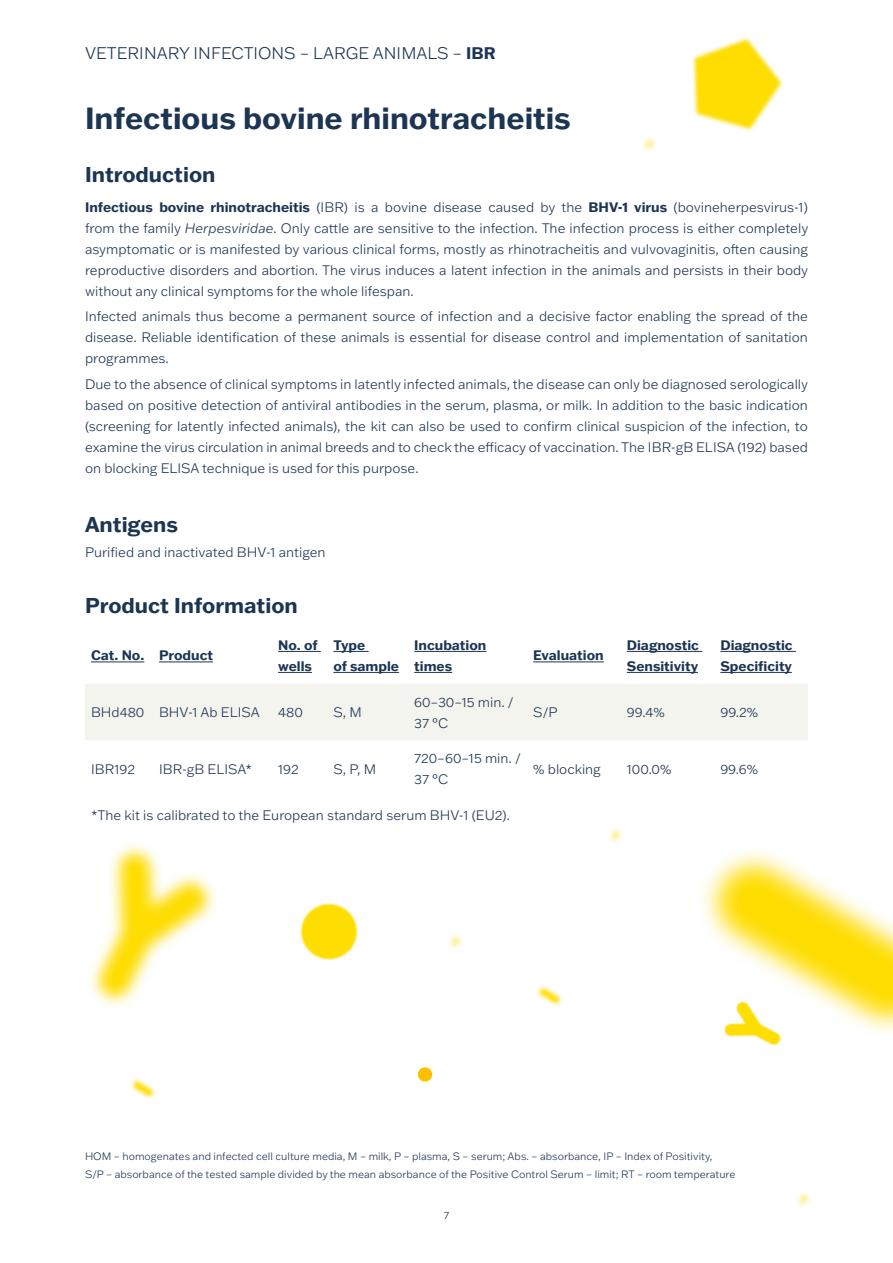
<style>
.page{position:relative;width:893px;height:1263px;background:#fff}
.page>*{position:absolute;margin:0;border:0;box-sizing:border-box;transform-origin:0 0}
.t1{font:700 30px "Franklin Gothic ATF";color:#1c3553}
.t2{font:700 21px "Franklin Gothic ATF";color:#1c3553}
.t3{font:300 16.5px "Franklin Gothic ATF";color:#1c3553}
.t4{font:300 13.5px/21px "Franklin Gothic ATF";color:#1c3553;text-align:justify}
.t5{font:700 13.5px/21px "Franklin Gothic ATF";color:#1c3553}
.t6{font:300 10.5px/18px "Franklin Gothic ATF";color:#1c3553}
.s1{font-weight:700}
.s2{font-style:italic}
</style>
<div class="page">
<svg style="left:418px;top:1068px;width:14px;height:13px"></svg>
<div style="left:418px;top:1067px;width:14px;height:14px;background:#fdbf00;border-radius:50%"></div>
<svg style="left:449px;top:934px;width:13px;height:15px"></svg>
<svg style="left:452px;top:937px;width:7px;height:9px"></svg>
<svg style="left:130px;top:1078px;width:26px;height:21px"></svg>
<svg style="left:133px;top:1081px;width:20px;height:15px"></svg>
<svg style="left:609px;top:828px;width:13px;height:15px"></svg>
<svg style="left:613px;top:831px;width:7px;height:9px"></svg>
<svg style="left:537px;top:986px;width:26px;height:20px"></svg>
<svg style="left:540px;top:988px;width:20px;height:15px"></svg>
<svg style="left:797px;top:1192px;width:13px;height:15px"></svg>
<svg style="left:801px;top:1194px;width:7px;height:10px"></svg>
<svg style="left:643px;top:137px;width:13px;height:15px"></svg>
<svg style="left:646px;top:140px;width:7px;height:9px"></svg>
<svg style="left:300px;top:903px;width:58px;height:57px"></svg>
<svg style="left:302px;top:904px;width:54px;height:54px;background:#fedd04"></svg>
<svg style="left:692px;top:37px;width:91px;height:94px"></svg>
<svg style="left:695px;top:40px;width:86px;height:89px"></svg>
<svg style="left:90px;top:844px;width:125px;height:162px"></svg>
<svg style="left:97px;top:854px;width:110px;height:144px"></svg>
<svg style="left:703px;top:851px;width:85px;height:83px"></svg>
<svg style="left:714px;top:862px;width:179px;height:183px"></svg>
<div style="left:85px;top:684px;width:723px;height:56px;background:#f4f4ee"></div>
<hr style="left:91px;top:662px;width:53px;height:1px;background:#1c3553">
<hr style="left:159px;top:662px;width:54px;height:1px;background:#1c3553">
<hr style="left:278px;top:651px;width:43px;height:1px;background:#1c3553">
<hr style="left:278px;top:672px;width:34px;height:1px;background:#1c3553">
<hr style="left:333px;top:651px;width:36px;height:1px;background:#1c3553">
<hr style="left:333px;top:672px;width:66px;height:1px;background:#1c3553">
<hr style="left:414px;top:651px;width:72px;height:1px;background:#1c3553">
<hr style="left:414px;top:672px;width:38px;height:1px;background:#1c3553">
<hr style="left:533px;top:662px;width:71px;height:1px;background:#1c3553">
<hr style="left:627px;top:651px;width:75px;height:1px;background:#1c3553">
<hr style="left:627px;top:672px;width:71px;height:1px;background:#1c3553">
<hr style="left:720px;top:651px;width:76px;height:1px;background:#1c3553">
<hr style="left:720px;top:672px;width:72px;height:1px;background:#1c3553">
<p class="t3" style="left:85px;top:43px;width:412px">VETERINARY INFECTIONS – LARGE ANIMALS – <span class="s1">IBR</span></p>
<h1 class="t1" style="left:85px;top:98px;width:487px">Infectious bovine rhinotracheitis</h1>
<h2 class="t2" style="left:85px;top:161px;width:132px">Introduction</h2>
<p class="t4" style="left:85px;top:196px;width:725px"><span class="s1">Infectious bovine rhinotracheitis</span> (IBR) is a bovine disease caused by the <span class="s1">BHV-1 virus</span> (bovineherpesvirus-1) from the family <span class="s2">Herpesviridae</span>. Only cattle are sensitive to the infection. The infection process is either completely asymptomatic or is manifested by various clinical forms, mostly as rhinotracheitis and vulvovaginitis, often causing reproductive disorders and abortion. The virus induces a latent infection in the animals and persists in their body without any clinical symptoms for the whole lifespan.</p>
<p class="t4" style="left:85px;top:306px;width:724px">Infected animals thus become a permanent source of infection and a decisive factor enabling the spread of the disease. Reliable identification of these animals is essential for disease control and implementation of sanitation programmes.</p>
<p class="t4" style="left:85px;top:373px;width:725px">Due to the absence of clinical symptoms in latently infected animals, the disease can only be diagnosed serologically based on positive detection of antiviral antibodies in the serum, plasma, or milk. In addition to the basic indication (screening for latently infected animals), the kit can also be used to confirm clinical suspicion of the infection, to examine the virus circulation in animal breeds and to check the efficacy of vaccination. The IBR-gB ELISA (192) based on blocking ELISA technique is used for this purpose.</p>
<h2 class="t2" style="left:85px;top:510px;width:94px">Antigens</h2>
<p class="t4" style="left:85px;top:542px;width:242px">Purified and inactivated BHV-1 antigen</p>
<h2 class="t2" style="left:85px;top:591px;width:214px">Product Information</h2>
<p class="t5" style="left:91px;top:645px;width:124px">Cat. No. Product</p>
<p class="t5" style="left:278px;top:634px;width:41px">No. of wells</p>
<p class="t5" style="left:333px;top:634px;width:67px">Type<br>of sample</p>
<p class="t5" style="left:414px;top:634px;width:74px">Incubation times</p>
<p class="t5" style="left:533px;top:645px;width:72px">Evaluation</p>
<p class="t5" style="left:627px;top:634px;width:74px">Diagnostic<br>Sensitivity</p>
<p class="t5" style="left:720px;top:634px;width:74px">Diagnostic<br>Specificity</p>
<p class="t4" style="left:91px;top:701px;width:170px">BHd480 BHV-1 Ab ELISA</p>
<p class="t4" style="left:278px;top:701px;width:26px">480</p>
<p class="t4" style="left:333px;top:701px;width:30px">S, M</p>
<p class="t4" style="left:414px;top:691px;width:101px">60–30–15 min. /<br>37 °C</p>
<p class="t4" style="left:533px;top:701px;width:26px">S/P</p>
<p class="t4" style="left:627px;top:701px;width:39px">99.4%</p>
<p class="t4" style="left:720px;top:701px;width:39px">99.2%</p>
<p class="t4" style="left:91px;top:758px;width:46px">IBR192</p>
<p class="t4" style="left:159px;top:758px;width:95px">IBR-gB ELISA*</p>
<p class="t4" style="left:278px;top:758px;width:22px">192</p>
<p class="t4" style="left:333px;top:758px;width:44px">S, P, M</p>
<p class="t4" style="left:414px;top:747px;width:108px">720–60–15 min. /<br>37 °C</p>
<p class="t4" style="left:533px;top:758px;width:69px">% blocking</p>
<p class="t4" style="left:627px;top:758px;width:46px">100.0%</p>
<p class="t4" style="left:720px;top:758px;width:39px">99.6%</p>
<p class="t4" style="left:91px;top:804px;width:420px">*The kit is calibrated to the European standard serum BHV-1 (EU2).</p>
<p class="t6" style="left:85px;top:1147px;width:652px">HOM – homogenates and infected cell culture media, M – milk, P – plasma, S – serum; Abs. – absorbance, IP – Index of Positivity,<br>S/P – absorbance of the tested sample divided by the mean absorbance of the Positive Control Serum – limit; RT – room temperature</p>
<p class="t6" style="left:444px;top:1206px;width:7px">7</p>
</div>
